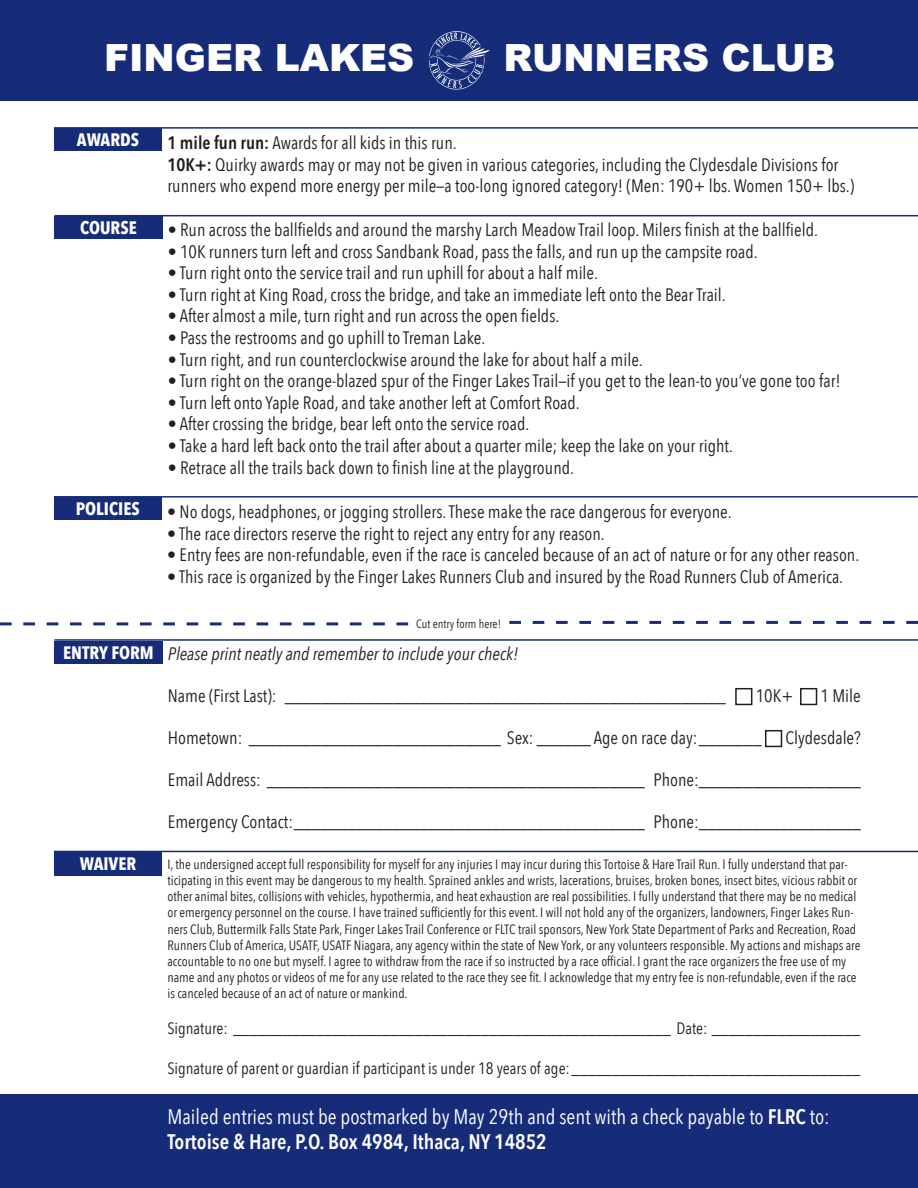
<style>
.page{position:relative;width:918px;height:1188px;background:#fff}
.page>*{position:absolute;margin:0;border:0;box-sizing:border-box;transform-origin:0 0}
.t1{font:900 37.5px "Arial";color:#fff}
.t2{font:21px "Avenir Next Condensed";color:#fff}
.t3{font:600 21px "Avenir Next Condensed";color:#fff}
.Body_Text{font:18px/21.6px "Avenir Next Condensed";color:#231f20}
.Body_Text-2{font:italic 18px "Avenir Next Condensed";color:#231f20}
.Tab_Heading{font:700 18px "Avenir Next Condensed";color:#fff}
.t4{font:16.5px "Avenir Next Condensed";color:#231f20}
.Waiver{font:13.5px/16.2px "Avenir Next Condensed";color:#231f20}
.t5{font:12px "Avenir Next Condensed";color:#231f20}
.s1{font-weight:600}
</style>
<div class="page">
<hr style="left:54px;top:639px;width:864px;height:2px;background:#162c79">
<div style="left:54px;top:641px;width:108px;height:22px;background:#162c79"></div>
<div style="left:735px;top:688px;width:17px;height:17px;border:2px solid #231f20"></div>
<div style="left:800px;top:688px;width:17px;height:17px;border:2px solid #231f20"></div>
<div style="left:765px;top:730px;width:17px;height:17px;border:2px solid #231f20"></div>
<div style="left:0;top:0;width:918px;height:100px;background:#162c79"></div>
<div style="left:54px;top:216px;width:108px;height:23px;background:#162c79"></div>
<hr style="left:54px;top:215px;width:864px;height:1px;background:#162c79">
<div style="left:54px;top:852px;width:108px;height:24px;background:#162c79"></div>
<hr style="left:54px;top:851px;width:864px;height:1px;background:#162c79">
<div style="left:54px;top:497px;width:108px;height:23px;background:#162c79"></div>
<hr style="left:54px;top:496px;width:864px;height:2px;background:#162c79">
<div style="left:54px;top:128px;width:108px;height:23px;background:#162c79"></div>
<hr style="left:54px;top:127px;width:864px;height:2px;background:#162c79">
<svg style="left:0;top:622px;width:408px;height:3px"></svg>
<svg style="left:509px;top:621px;width:409px;height:3px"></svg>
<svg style="left:428px;top:31px;width:61px;height:59px"></svg>
<div style="left:0;top:1095px;width:918px;height:93px;background:#162c79"></div>
<p class="t1" style="left:104px;top:31px;width:312px">FINGER LAKES</p>
<p class="t1" style="left:504px;top:31px;width:333px">RUNNERS CLUB</p>
<p class="Tab_Heading" style="left:77px;top:129px;width:64px">AWARDS</p>
<p class="Body_Text" style="left:167px;top:131px;width:291px"><span class="s1">1 mile fun run:</span> Awards for all kids in this run.</p>
<p class="Body_Text" style="left:167px;top:153px;width:688px"><span class="s1">10K+:</span> Quirky awards may or may not be given in various categories, including the Clydesdale Divisions for runners who expend more energy per mile—a too-long ignored category! (Men: 190+ lbs. Women 150+ lbs.)</p>
<p class="Tab_Heading" style="left:80px;top:217px;width:58px">COURSE</p>
<p class="Body_Text" style="left:168px;top:218px;width:652px">• Run across the ballfields and around the marshy Larch Meadow Trail loop. Milers finish at the ballfield.</p>
<p class="Body_Text" style="left:168px;top:240px;width:591px">• 10K runners turn left and cross Sandbank Road, pass the falls, and run up the campsite road.</p>
<p class="Body_Text" style="left:168px;top:261px;width:432px">• Turn right onto the service trail and run uphill for about a half mile.</p>
<p class="Body_Text" style="left:168px;top:283px;width:559px">• Turn right at King Road, cross the bridge, and take an immediate left onto the Bear Trail.</p>
<p class="Body_Text" style="left:168px;top:304px;width:393px">• After almost a mile, turn right and run across the open fields.</p>
<p class="Body_Text" style="left:168px;top:326px;width:319px">• Pass the restrooms and go uphill to Treman Lake.</p>
<p class="Body_Text" style="left:168px;top:348px;width:476px">• Turn right, and run counterclockwise around the lake for about half a mile.</p>
<p class="Body_Text" style="left:168px;top:369px;width:675px">• Turn right on the orange-blazed spur of the Finger Lakes Trail—if you get to the lean-to you’ve gone too far!</p>
<p class="Body_Text" style="left:168px;top:391px;width:413px">• Turn left onto Yaple Road, and take another left at Comfort Road.</p>
<p class="Body_Text" style="left:168px;top:412px;width:363px">• After crossing the bridge, bear left onto the service road.</p>
<p class="Body_Text" style="left:168px;top:434px;width:567px">• Take a hard left back onto the trail after about a quarter mile; keep the lake on your right.</p>
<p class="Body_Text" style="left:168px;top:456px;width:408px">• Retrace all the trails back down to finish line at the playground.</p>
<p class="Tab_Heading" style="left:76px;top:498px;width:65px">POLICIES</p>
<p class="Body_Text" style="left:167px;top:500px;width:566px">• No dogs, headphones, or jogging strollers. These make the race dangerous for everyone.</p>
<p class="Body_Text" style="left:167px;top:522px;width:439px">• The race directors reserve the right to reject any entry for any reason.</p>
<p class="Body_Text" style="left:167px;top:543px;width:694px">• Entry fees are non-refundable, even if the race is canceled because of an act of nature or for any other reason.</p>
<p class="Body_Text" style="left:167px;top:565px;width:677px">• This race is organized by the Finger Lakes Runners Club and insured by the Road Runners Club of America.</p>
<p class="t5" style="left:416px;top:613px;width:87px">Cut entry form here!</p>
<p class="Tab_Heading" style="left:63px;top:641px;width:92px">ENTRY FORM</p>
<p class="Body_Text-2" style="left:168px;top:643px;width:352px">Please print neatly and remember to include your check!</p>
<p class="Body_Text" style="left:168px;top:684px;width:559px">Name (First Last): _________________________________________________</p>
<p class="Body_Text" style="left:756px;top:684px;width:39px">10K+</p>
<p class="Body_Text" style="left:821px;top:684px;width:42px">1 Mile</p>
<p class="Body_Text" style="left:168px;top:726px;width:595px">Hometown: ____________________________ Sex: ______ Age on race day:_______</p>
<p class="Body_Text" style="left:786px;top:726px;width:77px">Clydesdale?</p>
<p class="Body_Text" style="left:168px;top:768px;width:694px">Email Address: __________________________________________ Phone:__________________</p>
<p class="Body_Text" style="left:168px;top:810px;width:694px">Emergency Contact:_______________________________________ Phone:__________________</p>
<p class="Tab_Heading" style="left:80px;top:853px;width:58px">WAIVER</p>
<p class="Waiver" style="left:167px;top:855px;width:695px">I, the undersigned accept full responsibility for myself for any injuries I may incur during this Tortoise &amp; Hare Trail Run. I fully understand that par&shy;ticipating in this event may be dangerous to my health. Sprained ankles and wrists, lacerations, bruises, broken bones, insect bites, vicious rabbit or other animal bites, collisions with vehicles, hypothermia, and heat exhaustion are real possibilities. I fully understand that there may be no medical or emergency personnel on the course. I have trained sufficiently for this event. I will not hold any of the organizers, landowners, Finger Lakes Run&shy;ners Club, Buttermilk Falls State Park, Finger Lakes Trail Conference or FLTC trail sponsors, New York State Department of Parks and Recreation, Road Runners Club of America, USATF, USATF Niagara, any agency within the state of New York, or any volunteers responsible. My actions and mishaps are accountable to no one but myself. I agree to withdraw from the race if so instructed by a race official. I grant the race organizers the free use of my name and any photos or videos of me for any use related to the race they see fit. I acknowledge that my entry fee is non-refundable, even if the race is canceled because of an act of nature or mankind.</p>
<p class="t4" style="left:167px;top:1014px;width:695px">Signature: _____________________________________________________ Date: __________________</p>
<p class="t4" style="left:167px;top:1054px;width:695px">Signature of parent or guardian if participant is under 18 years of age:___________________________________</p>
<p class="t2" style="left:167px;top:1099px;width:664px">Mailed entries must be postmarked by May 29th and sent with a check payable to <span class="s1">FLRC</span> to:</p>
<p class="t3" style="left:167px;top:1124px;width:381px">Tortoise &amp; Hare, P.O. Box 4984, Ithaca, NY 14852</p>
</div>
